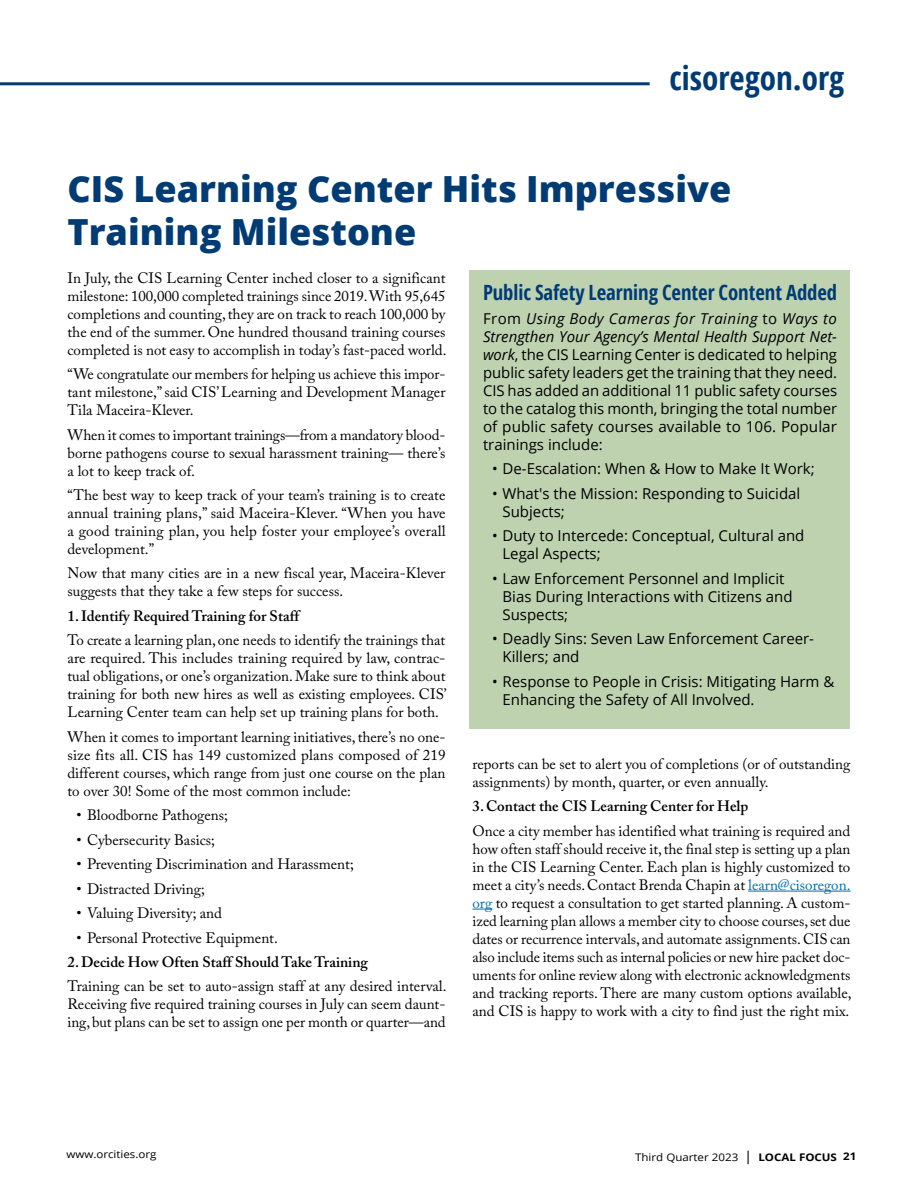
<style>
.page{position:relative;width:918px;height:1188px;background:#fff}
.page>*{position:absolute;margin:0;border:0;box-sizing:border-box;transform-origin:0 0}
.Body_text{font:800 36px/43.2px "Open Sans";color:#003b74}
.Body_text-2{font:700 condensed 33px "Open Sans";color:#003b74}
.Body_text-3{font:700 condensed 21px "Open Sans";letter-spacing:-.005em;color:#003b74}
.Body_text-4{font:15px/18px "Adobe Caslon Pro";color:#000;text-align:justify}
.Body_text-5{font:15px/18px "Open Sans";color:#000}
.Body_text-6{font:600 15px "Adobe Caslon Pro";color:#000}
.t1{font:10.5px "Open Sans";color:#000;scale:1.1 1}
.s1{font-style:italic}
.s2{color:#006ba7}
.s3{font-size:13.5px}
.s4{font-weight:700}
</style>
<div class="page">
<div style="left:470px;top:270px;width:380px;height:459px;background:#bed2b0"></div>
<hr style="left:0;top:82px;width:650px;height:3px;background:#003b74">
<hr style="left:748px;top:891px;width:103px;height:1px;background:#006ba7">
<svg style="left:472px;top:909px;width:20px;height:1px"></svg>
<p class="Body_text-2" style="left:670px;top:55px;width:176px">cisoregon.org</p>
<p class="Body_text" style="left:68px;top:165px;width:665px">CIS Learning Center Hits Impressive<br>Training Milestone</p>
<p class="Body_text-4" style="left:68px;top:269px;width:381px">In July, the CIS Learning Center inched closer to a significant milestone: 100,000 completed trainings since 2019. With 95,645 completions and counting, they are on track to reach 100,000 by the end of the summer. One hundred thousand training courses completed is not easy to accomplish in today’s fast-paced world.</p>
<p class="Body_text-4" style="left:68px;top:365px;width:380px">“We congratulate our members for helping us achieve this impor&shy;tant milestone,” said CIS’ Learning and Development Manager Tila Maceira-Klever.</p>
<p class="Body_text-4" style="left:68px;top:425px;width:380px">When it comes to important trainings—from a mandatory blood&shy;borne pathogens course to sexual harassment training— there’s a lot to keep track of.</p>
<p class="Body_text-4" style="left:68px;top:486px;width:380px">“The best way to keep track of your team’s training is to create annual training plans,” said Maceira-Klever. “When you have a good training plan, you help foster your employee’s overall development.”</p>
<p class="Body_text-4" style="left:68px;top:564px;width:379px">Now that many cities are in a new fiscal year, Maceira-Klever suggests that they take a few steps for success.</p>
<p class="Body_text-6" style="left:68px;top:607px;width:233px">1.Identify Required Training for Staff</p>
<p class="Body_text-4" style="left:68px;top:631px;width:381px">To create a learning plan, one needs to identify the trainings that are required. This includes training required by law, contrac&shy;tual obligations, or one’s organization. Make sure to think about training for both new hires as well as existing employees. CIS’ Learning Center team can help set up training plans for both.</p>
<p class="Body_text-4" style="left:68px;top:728px;width:380px">When it comes to important learning initiatives, there’s no one&shy;size fits all. CIS has 149 customized plans composed of 219 different courses, which range from just one course on the plan to over 30! Some of the most common include:</p>
<p class="Body_text-4" style="left:76px;top:806px;width:153px">• Bloodborne Pathogens;</p>
<p class="Body_text-4" style="left:76px;top:831px;width:140px">• Cybersecurity Basics;</p>
<p class="Body_text-4" style="left:76px;top:855px;width:279px">• Preventing Discrimination and Harassment;</p>
<p class="Body_text-4" style="left:76px;top:879px;width:130px">• Distracted Driving;</p>
<p class="Body_text-4" style="left:76px;top:904px;width:147px">• Valuing Diversity; and</p>
<p class="Body_text-4" style="left:76px;top:928px;width:203px">• Personal Protective Equipment.</p>
<p class="Body_text-6" style="left:68px;top:953px;width:302px">2.Decide How Often Staff Should Take Training</p>
<p class="Body_text-4" style="left:68px;top:977px;width:381px">Training can be set to auto-assign staff at any desired interval.<br>Receiving five required training courses in July can seem daunt&shy;ing, but plans can be set to assign one per month or quarter—and</p>
<p class="Body_text-3" style="left:483px;top:277px;width:356px">Public Safety Learning Center Content Added</p>
<p class="Body_text-5" style="left:483px;top:309px;width:356px;text-align:justify">From <span class="s1">Using Body Cameras for Training</span> to <span class="s1">Ways to Strengthen Your Agency’s Mental Health Support Net&shy;work</span>, the CIS Learning Center is dedicated to helping public safety leaders get the training that they need.<br>CIS has added an additional 11 public safety courses to the catalog this month, bringing the total number of public safety courses available to 106. Popular trainings include:</p>
<p class="Body_text-5" style="left:492px;top:460px;width:324px">• De-Escalation: When &amp; How to Make It Work;</p>
<p class="Body_text-5" style="left:502px;top:484px;width:299px;text-indent:-10px">• What's the Mission: Responding to Suicidal<br>Subjects;</p>
<p class="Body_text-5" style="left:502px;top:527px;width:304px;text-indent:-10px">• Duty to Intercede: Conceptual, Cultural and<br>Legal Aspects;</p>
<p class="Body_text-5" style="left:502px;top:569px;width:292px;text-indent:-10px">• Law Enforcement Personnel and Implicit<br>Bias During Interactions with Citizens and<br>Suspects;</p>
<p class="Body_text-5" style="left:502px;top:629px;width:313px;text-indent:-10px">• Deadly Sins: Seven Law Enforcement Career-<br>Killers; and</p>
<p class="Body_text-5" style="left:502px;top:672px;width:333px;text-indent:-10px">• Response to People in Crisis: Mitigating Harm &amp;<br>Enhancing the Safety of All Involved.</p>
<p class="Body_text-4" style="left:472px;top:755px;width:379px">reports can be set to alert you of completions (or of outstanding assignments) by month, quarter, or even annually.</p>
<p class="Body_text-6" style="left:472px;top:797px;width:277px">3.Contact the CIS Learning Center for Help</p>
<p class="Body_text-4" style="left:472px;top:821px;width:381px">Once a city member has identified what training is required and how often staff should receive it, the final step is setting up a plan in the CIS Learning Center. Each plan is highly customized to meet a city’s needs. Contact Brenda Chapin at <span class="s2">learn@cisoregon. org</span> to request a consultation to get started planning. A custom&shy;ized learning plan allows a member city to choose courses, set due dates or recurrence intervals, and automate assignments. CIS can also include items such as internal policies or new hire packet doc&shy;uments for online review along with electronic acknowledgments and tracking reports. There are many custom options available, and CIS is happy to work with a city to find just the right mix.</p>
<p class="t1" style="left:66px;top:1147px;width:84px">www.orcities.org</p>
<p class="t1" style="left:635px;top:1150px;width:203px">Third Quarter 2023 <span class="s3">|</span> <span class="s4">LOCAL FOCUS 21</span></p>
</div>
